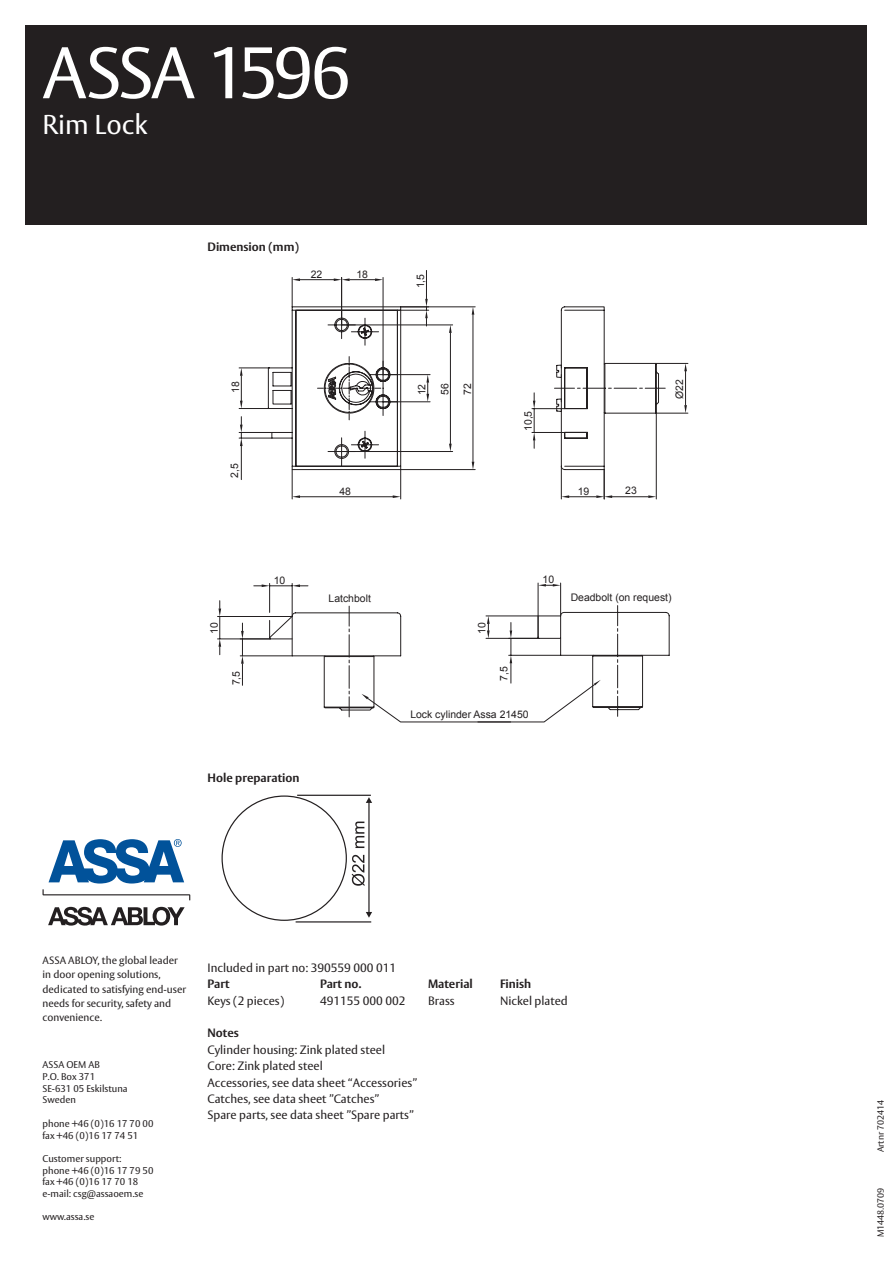
<style>
.page{position:relative;width:893px;height:1263px;background:#fff}
.page>*{position:absolute;margin:0;border:0;box-sizing:border-box;transform-origin:0 0}
.Huvudrubrik_framsida{font:72px "ASSA Vesta";letter-spacing:-.05em;color:#fff}
.Underrubrik_framsida{font:27px "ASSA Vesta";color:#fff}
.Brödtext{font:12px "ASSA Vesta";color:#231f20}
.Brödtext_rubrik{font:700 12px "ASSA Vesta";color:#231f20}
.Brödtext_rubrik-2{font:12px "ASSA Vesta";color:#231f20}
.t1{font:10.5px/14.2px "ASSA Vesta";color:#231f20}
.t2{font:10.5px/22.8px "Arial";color:#231f20;text-align:justify}
.t3{font:9.75px/11.7px "ASSA Vesta";color:#231f20}
.Brödtext-2{font:9px "ASSA Vesta";color:#231f20}
</style>
<div class="page">
<svg style="left:43px;top:889px;width:147px;height:11px"></svg>
<svg style="left:48px;top:907px;width:137px;height:19px"></svg>
<svg style="left:49px;top:839px;width:135px;height:44px"></svg>
<div style="left:26px;top:26px;width:841px;height:199px;background:#231f20"></div>
<svg style="left:238px;top:306px;width:367px;height:164px"></svg>
<svg style="left:240px;top:368px;width:3px;height:8px"></svg>
<svg style="left:240px;top:401px;width:3px;height:7px"></svg>
<hr style="left:239px;top:432px;width:33px;height:1px;background:#231f20">
<hr style="left:239px;top:438px;width:33px;height:1px;background:#231f20">
<hr style="left:241px;top:446px;width:1px;height:34px;background:#231f20">
<svg style="left:240px;top:417px;width:3px;height:29px"></svg>
<svg style="left:291px;top:356px;width:274px;height:144px"></svg>
<hr style="left:240px;top:655px;width:52px;height:1px;background:#231f20">
<svg style="left:241px;top:623px;width:3px;height:62px"></svg>
<hr style="left:218px;top:638px;width:52px;height:1px;background:#231f20">
<hr style="left:218px;top:616px;width:74px;height:1px;background:#231f20">
<svg style="left:218px;top:601px;width:3px;height:54px"></svg>
<svg style="left:253px;top:583px;width:114px;height:134px"></svg>
<svg style="left:367px;top:362px;width:299px;height:361px"></svg>
<svg style="left:561px;top:470px;width:51px;height:29px"></svg>
<svg style="left:648px;top:495px;width:8px;height:3px"></svg>
<hr style="left:656px;top:363px;width:32px;height:1px;background:#231f20">
<hr style="left:656px;top:413px;width:32px;height:1px;background:#231f20">
<hr style="left:685px;top:371px;width:1px;height:34px;background:#231f20">
<svg style="left:684px;top:363px;width:3px;height:8px"></svg>
<svg style="left:684px;top:405px;width:3px;height:8px"></svg>
<svg style="left:327px;top:376px;width:10px;height:24px"></svg>
<hr style="left:538px;top:583px;width:1px;height:55px;background:#231f20">
<hr style="left:560px;top:583px;width:1px;height:33px;background:#231f20">
<svg style="left:538px;top:584px;width:23px;height:2px"></svg>
<svg style="left:477px;top:605px;width:193px;height:118px"></svg>
<hr style="left:397px;top:310px;width:32px;height:1px;background:#231f20">
<svg style="left:401px;top:270px;width:28px;height:56px"></svg>
<hr style="left:383px;top:401px;width:47px;height:1px;background:#231f20">
<hr style="left:383px;top:374px;width:47px;height:1px;background:#231f20">
<svg style="left:426px;top:375px;width:3px;height:27px"></svg>
<hr style="left:342px;top:451px;width:111px;height:1px;background:#231f20">
<hr style="left:342px;top:324px;width:111px;height:1px;background:#231f20">
<hr style="left:450px;top:333px;width:1px;height:111px;background:#231f20">
<svg style="left:449px;top:444px;width:3px;height:7px"></svg>
<svg style="left:449px;top:325px;width:3px;height:8px"></svg>
<hr style="left:401px;top:469px;width:74px;height:1px;background:#231f20">
<hr style="left:401px;top:306px;width:74px;height:1px;background:#231f20">
<hr style="left:473px;top:315px;width:1px;height:147px;background:#231f20">
<svg style="left:472px;top:462px;width:2px;height:8px"></svg>
<svg style="left:472px;top:307px;width:2px;height:8px"></svg>
<hr style="left:292px;top:277px;width:1px;height:30px;background:#231f20">
<hr style="left:300px;top:279px;width:34px;height:1px;background:#231f20">
<svg style="left:292px;top:278px;width:8px;height:3px"></svg>
<hr style="left:341px;top:277px;width:1px;height:48px;background:#231f20">
<hr style="left:383px;top:277px;width:1px;height:98px;background:#231f20">
<svg style="left:334px;top:278px;width:49px;height:3px"></svg>
<hr style="left:296px;top:921px;width:75px;height:1px;background:#231f20">
<hr style="left:297px;top:795px;width:74px;height:1px;background:#231f20">
<hr style="left:368px;top:802px;width:2px;height:110px;background:#231f20">
<svg style="left:366px;top:912px;width:6px;height:6px"></svg>
<svg style="left:366px;top:797px;width:6px;height:6px"></svg>
<svg style="left:352px;top:855px;width:13px;height:31px"></svg>
<svg style="left:355px;top:821px;width:9px;height:27px"></svg>
<p class="Huvudrubrik_framsida" style="left:43px;top:30px;width:310px">ASSA 1596</p>
<p class="Underrubrik_framsida" style="left:43px;top:108px;width:107px">Rim Lock</p>
<p class="Brödtext_rubrik" style="left:207px;top:239px;width:93px">Dimension (mm)</p>
<p class="t2" style="left:311px;top:263px;width:13px">22</p>
<p class="t2" style="left:356px;top:263px;width:13px">18</p>
<p class="t2" style="left:224px;top:393px;width:13px;rotate:-90deg">18</p>
<p class="t2" style="left:223px;top:478px;width:16px;rotate:-90deg">2,5</p>
<p class="t2" style="left:203px;top:634px;width:13px;rotate:-90deg">10</p>
<p class="t2" style="left:225px;top:685px;width:16px;rotate:-90deg">7,5</p>
<p class="t2" style="left:274px;top:569px;width:13px">10</p>
<p class="t2" style="left:339px;top:480px;width:13px">48</p>
<p class="t2" style="left:329px;top:587px;width:44px">Latchbolt</p>
<p class="Brödtext_rubrik" style="left:207px;top:771px;width:93px">Hole preparation</p>
<p class="t2" style="left:409px;top:288px;width:16px;rotate:-90deg">1,5</p>
<p class="t2" style="left:410px;top:395px;width:14px;rotate:-90deg">12<br>56<br>72</p>
<p class="t2" style="left:668px;top:399px;width:21px;rotate:-90deg">Ø22</p>
<p class="t2" style="left:517px;top:431px;width:22px;rotate:-90deg">10,5</p>
<p class="t2" style="left:578px;top:480px;width:13px">19</p>
<p class="t2" style="left:625px;top:479px;width:13px">23</p>
<p class="t2" style="left:543px;top:568px;width:13px">10</p>
<p class="t2" style="left:470px;top:634px;width:13px;rotate:-90deg">10</p>
<p class="t2" style="left:493px;top:681px;width:16px;rotate:-90deg">7,5</p>
<p class="t2" style="left:410px;top:703px;width:120px">Lock cylinder Assa 21450</p>
<p class="t2" style="left:571px;top:586px;width:102px">Deadbolt (on request)</p>
<p class="t1" style="left:43px;top:954px;width:137px">ASSA ABLOY, the global leader</p>
<p class="t1" style="left:43px;top:968px;width:145px">in door opening solutions, dedicated to satisfying end-user needs for security, safety and convenience.</p>
<p class="t3" style="left:43px;top:1059px;width:87px">ASSA OEM AB<br>P.O. Box 371<br>SE-631 05 Eskilstuna<br>Sweden</p>
<p class="t3" style="left:43px;top:1118px;width:112px">phone +46 (0)16 17 70 00</p>
<p class="t3" style="left:43px;top:1130px;width:97px">fax +46 (0)16 17 74 51</p>
<p class="t3" style="left:43px;top:1153px;width:112px">Customer support:<br>phone +46 (0)16 17 79 50 fax +46 (0)16 17 70 18 e-mail: csg@assaoem.se</p>
<p class="t3" style="left:43px;top:1211px;width:53px">www.assa.se</p>
<p class="Brödtext_rubrik-2" style="left:207px;top:960px;width:190px">Included in part no: 390559 000 011</p>
<p class="Brödtext_rubrik" style="left:207px;top:976px;width:24px">Part</p>
<p class="Brödtext_rubrik" style="left:320px;top:976px;width:43px">Part no.</p>
<p class="Brödtext_rubrik" style="left:428px;top:976px;width:46px">Material</p>
<p class="Brödtext_rubrik" style="left:500px;top:976px;width:33px">Finish</p>
<p class="Brödtext" style="left:207px;top:993px;width:78px">Keys (2 pieces)</p>
<p class="Brödtext" style="left:320px;top:993px;width:87px">491155 000 002</p>
<p class="Brödtext" style="left:428px;top:993px;width:28px">Brass</p>
<p class="Brödtext" style="left:500px;top:993px;width:69px">Nickel plated</p>
<p class="Brödtext_rubrik" style="left:207px;top:1026px;width:33px">Notes</p>
<p class="Brödtext" style="left:207px;top:1042px;width:179px">Cylinder housing: Zink plated steel</p>
<p class="Brödtext" style="left:207px;top:1059px;width:117px">Core: Zink plated steel</p>
<p class="Brödtext" style="left:207px;top:1075px;width:211px">Accessories, see data sheet “Accessories”</p>
<p class="Brödtext" style="left:207px;top:1091px;width:173px">Catches, see data sheet ”Catches”</p>
<p class="Brödtext" style="left:207px;top:1108px;width:208px">Spare parts, see data sheet ”Spare parts”</p>
<p class="Brödtext-2" style="left:875px;top:1152px;width:54px;rotate:-90deg">Artnr 702414</p>
<p class="Brödtext-2" style="left:875px;top:1237px;width:51px;rotate:-90deg">M1448.0709</p>
</div>
